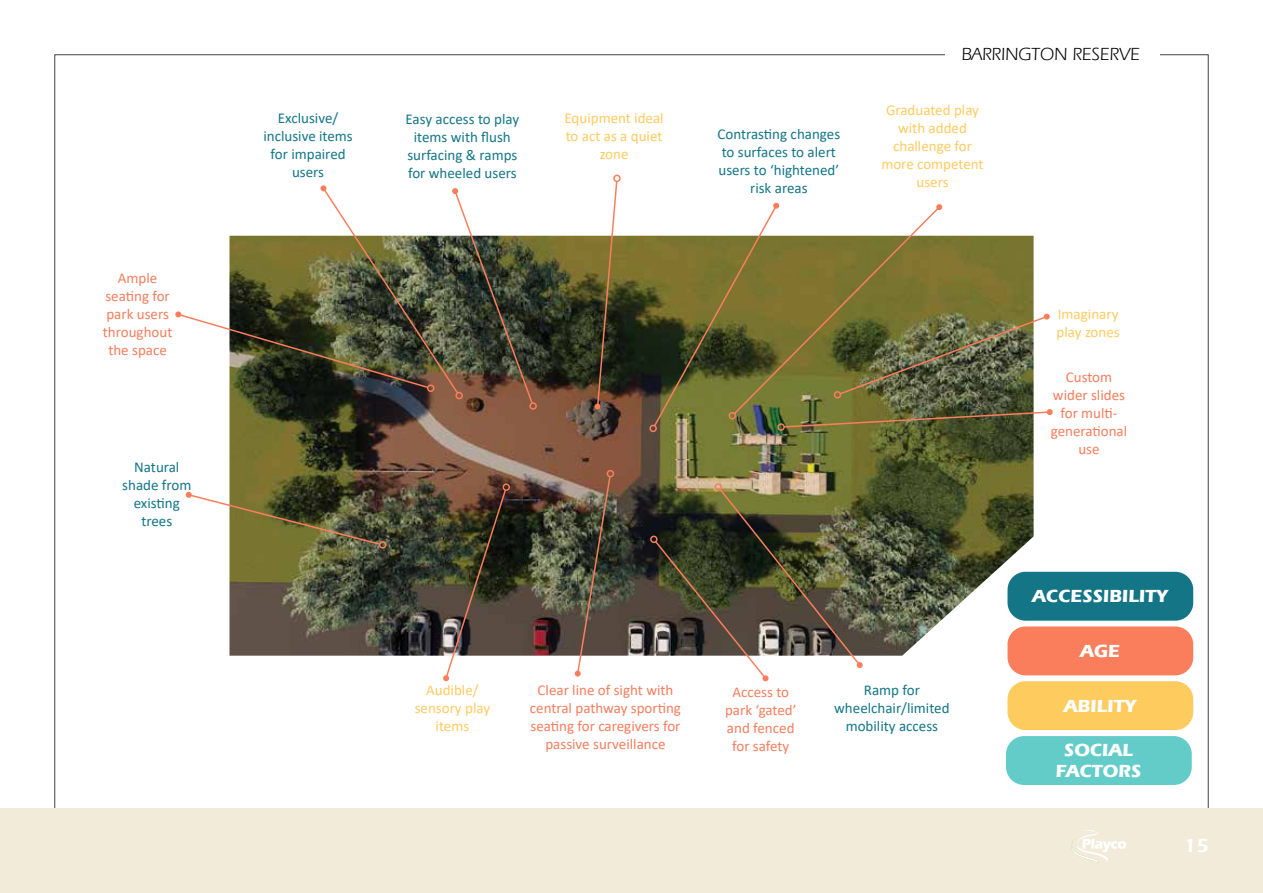
<style>
.page{position:relative;width:1263px;height:893px;background:#fff}
.page>*{position:absolute;margin:0;border:0;box-sizing:border-box;transform-origin:0 0}
.t1{font:600 19.5px "ITC Eras Std";color:#fff}
.t2{font:700 18px/21.6px "ITC Eras Std";color:#fff;text-align:center}
.t3{font:18px "ITC Eras Std";color:#000}
.t4{font:15px/18px "Calibri";color:#137688;text-align:center}
.t5{font:15px/18px "Calibri";color:#f47e5d;text-align:center}
.t6{font:15px/18px "Calibri";color:#ffcb60;text-align:center}
</style>
<div class="page">
<div style="left:0;top:808px;width:1263px;height:85px;background:#f3ebda"></div>
<svg style="left:1071px;top:830px;width:55px;height:33px"></svg>
<img style="left:229px;top:236px;width:804px;height:420px">
<div style="left:1007px;top:572px;width:186px;height:49px;background:#147587;border-radius:18px"></div>
<div style="left:1007px;top:626px;width:186px;height:49px;background:#fa7e5c;border-radius:18px"></div>
<div style="left:1007px;top:681px;width:186px;height:49px;background:#fecb5f;border-radius:18px"></div>
<div style="left:1006px;top:736px;width:186px;height:49px;background:#63ccc8;border-radius:18px"></div>
<svg style="left:596px;top:180px;width:22px;height:228px"></svg>
<div style="left:613px;top:175px;width:8px;height:7px;border:2px solid #fa7e5c;border-radius:50%"></div>
<div style="left:594px;top:404px;width:7px;height:6px;background:#fa7e5c;border-radius:50%"></div>
<div style="left:379px;top:541px;width:8px;height:8px;border:2px solid #fa7e5c;border-radius:50%"></div>
<svg style="left:186px;top:492px;width:196px;height:54px"></svg>
<img style="left:175px;top:185px;width:364px;height:226px">
<svg style="left:648px;top:202px;width:405px;height:231px"></svg>
<div style="left:502px;top:483px;width:8px;height:8px;border:2px solid #fa7e5c;border-radius:50%"></div>
<img style="left:443px;top:488px;width:64px;height:193px">
<img style="left:576px;top:475px;width:36px;height:195px">
<div style="left:606px;top:470px;width:8px;height:7px;border:2px solid #fa7e5c;border-radius:50%"></div>
<div style="left:575px;top:670px;width:6px;height:7px;background:#fa7e5c;border-radius:50%"></div>
<div style="left:650px;top:535px;width:8px;height:8px;border:2px solid #fa7e5c;border-radius:50%"></div>
<div style="left:762px;top:675px;width:7px;height:6px;background:#fa7e5c;border-radius:50%"></div>
<div style="left:714px;top:483px;width:8px;height:8px;border:2px solid #fa7e5c;border-radius:50%"></div>
<img style="left:654px;top:487px;width:209px;height:193px">
<p class="t5" style="left:103px;top:269px;width:71px">Ample seating for park users throughout the space</p>
<p class="t4" style="left:122px;top:458px;width:71px">Natural shade from existing trees</p>
<p class="t4" style="left:263px;top:109px;width:91px">Exclusive/ inclusive items for impaired users</p>
<p class="t4" style="left:405px;top:110px;width:115px">Easy access to play items with flush surfacing &amp; ramps for wheeled users</p>
<p class="t6" style="left:564px;top:109px;width:101px">Equipment ideal to act as a quiet zone</p>
<p class="t4" style="left:717px;top:125px;width:124px">Contrasting changes to surfaces to alert users to ‘hightened’ risk areas</p>
<p class="t3" style="left:961px;top:45px;width:180px">BARRINGTON RESERVE</p>
<p class="t6" style="left:881px;top:101px;width:104px">Graduated play with added challenge for more competent users</p>
<p class="t6" style="left:1056px;top:304px;width:65px;text-align:left">Imaginary play zones</p>
<p class="t5" style="left:1051px;top:368px;width:78px">Custom wider slides for multi&shy;generational use</p>
<p class="t6" style="left:415px;top:681px;width:77px">Audible/ sensory play items</p>
<p class="t5" style="left:530px;top:681px;width:153px">Clear line of sight with central pathway sporting seating for caregivers for passive surveillance</p>
<p class="t4" style="left:834px;top:681px;width:117px">Ramp for wheelchair/limited mobility access</p>
<p class="t5" style="left:725px;top:682px;width:73px">Access to park ‘gated’ and fenced for safety</p>
<p class="t2" style="left:1032px;top:585px;width:137px">ACCESSIBILITY</p>
<p class="t2" style="left:1080px;top:640px;width:42px">AGE</p>
<p class="t2" style="left:1063px;top:695px;width:74px">ABILITY</p>
<p class="t2" style="left:1055px;top:739px;width:87px">SOCIAL<br>FACTORS</p>
<h1 class="t1" style="left:1184px;top:834px;width:26px">15</h1>
</div>
